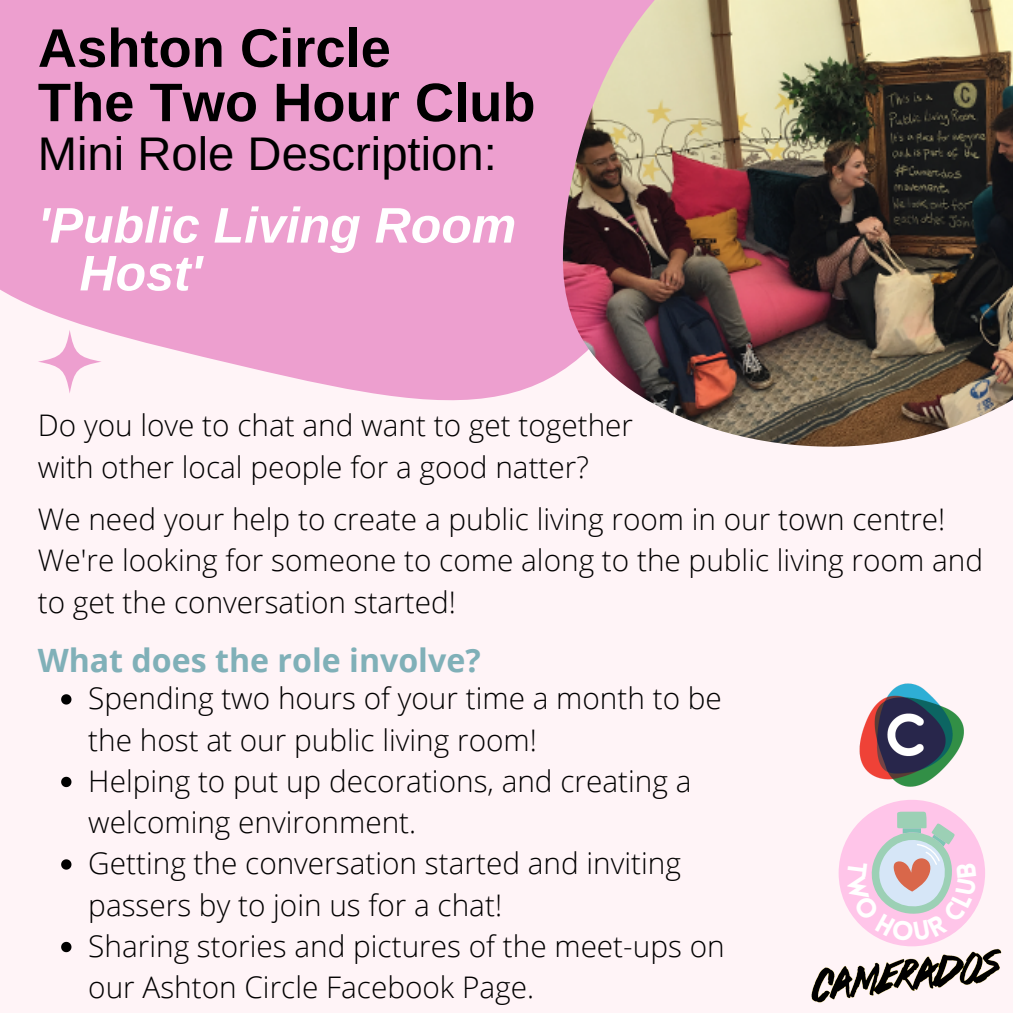
<style>
.page{position:relative;width:1013px;height:1013px;background:#fff}
.page>*{position:absolute;margin:0;border:0;box-sizing:border-box;transform-origin:0 0}
.t1{font:700 54.25px/54.4px "Arimo";color:#000}
.t2{font:italic 700 50px/47.8px "Arimo";color:#fff}
.t3{font:47.12px "Arimo";color:#000}
.t4{font:700 32.12px "Open Sans";color:#80b0b8}
.t5{font:300 29.75px/41.2px "Open Sans";color:#000}
</style>
<div class="page">
<div style="left:0;top:0;width:1012px;height:1012px;background:#fff4f7"></div>
<svg style="left:0;top:0;width:560px;height:401px;background:#eea5d2"></svg>
<img style="left:560px;top:0;width:452px;height:447px">
<div style="left:838px;top:799px;width:147px;height:147px;background:#ffc5e9;border-radius:50%"></div>
<svg style="left:38px;top:330px;width:64px;height:63px"></svg>
<img style="left:811px;top:948px;width:191px;height:54px">
<svg style="left:61px;top:694px;width:10px;height:10px"></svg>
<svg style="left:61px;top:776px;width:10px;height:11px"></svg>
<svg style="left:61px;top:859px;width:10px;height:10px"></svg>
<svg style="left:61px;top:941px;width:10px;height:11px"></svg>
<img style="left:859px;top:683px;width:105px;height:104px">
<svg style="left:846px;top:811px;width:130px;height:130px"></svg>
<h1 class="t1" style="left:38px;top:21px;width:499px">Ashton Circle<br>The Two Hour Club</h1>
<h3 class="t3" style="left:38px;top:128px;width:460px">Mini Role Description:</h3>
<h2 class="t2" style="left:79px;top:201px;width:438px;text-indent:-42px">'Public Living Room<br>Host'</h2>
<p class="t5" style="left:38px;top:404px;width:597px">Do you love to chat and want to get together with other local people for a good natter?</p>
<p class="t5" style="left:38px;top:498px;width:946px">We need your help to create a public living room in our town centre!<br>We're looking for someone to come along to the public living room and to get the conversation started!</p>
<p class="t4" style="left:38px;top:638px;width:444px">What does the role involve?</p>
<p class="t5" style="left:88px;top:677px;width:638px">Spending two hours of your time a month to be the host at our public living room!<br>Helping to put up decorations, and creating a welcoming environment.<br>Getting the conversation started and inviting passers by to join us for a chat!<br>Sharing stories and pictures of the meet-ups on our Ashton Circle Facebook Page.</p>
</div>
